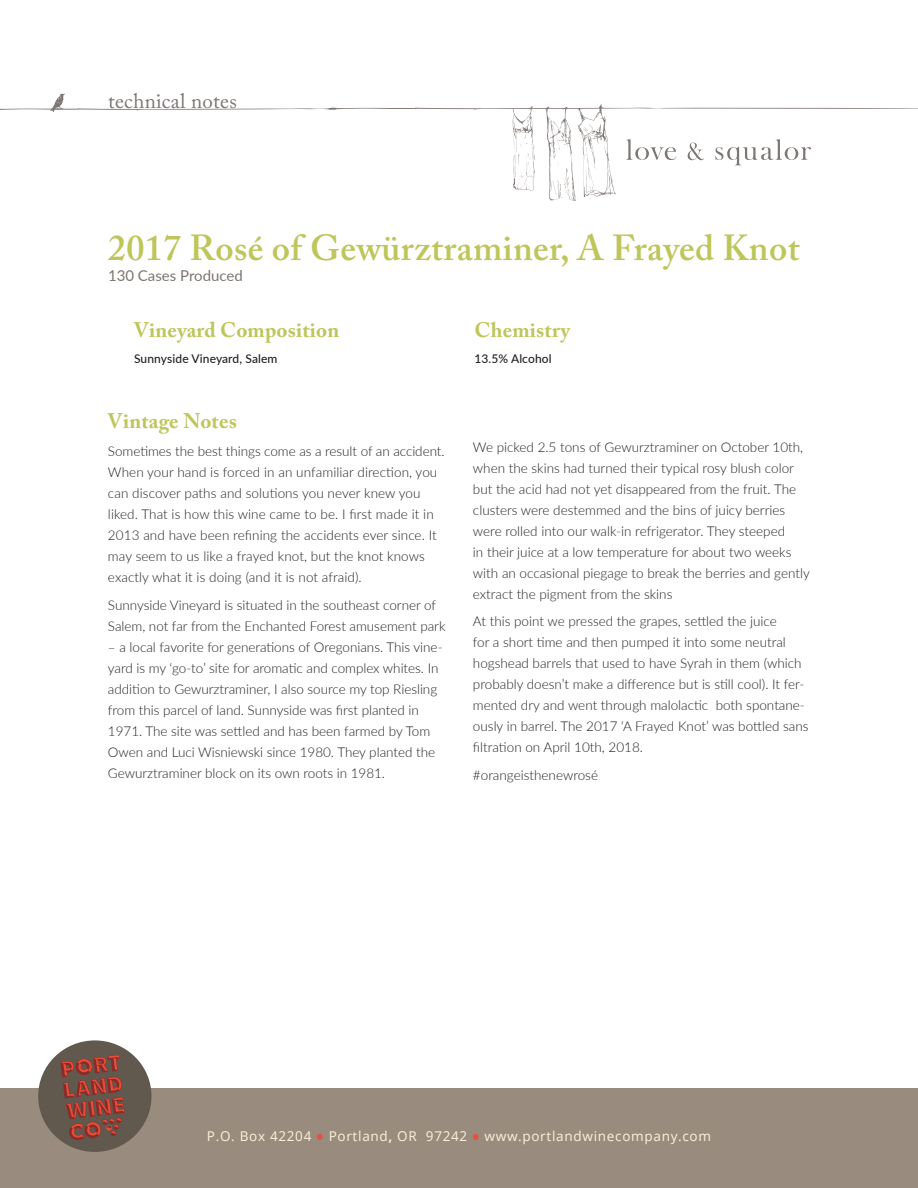
<style>
.page{position:relative;width:918px;height:1188px;background:#fff}
.page>*{position:absolute;margin:0;border:0;box-sizing:border-box;transform-origin:0 0}
.t1{font:600 36px "Adobe Caslon Pro";letter-spacing:.01em;color:#bec65b}
.TECHNICAL_LATO{font:700 21px "Adobe Caslon Pro";letter-spacing:.01em;color:#bec65b}
.t2{font:21px "Adobe Caslon Pro";letter-spacing:.01em;color:#7d7672}
.BODY_TEXT_LATO{font:700 21px "Adobe Caslon Pro";letter-spacing:.01em;color:#bec65b}
.t3{font:15px "Lato";color:#7d7672}
.BODY_TEXT_LATO-2{font:300 13.5px/21px "Lato";color:#231f20}
.t4{font:13.5px "Noto Sans";letter-spacing:.05em;color:#f7edd4}
.TECHNICAL_LATO-2{font:500 12px "Lato";letter-spacing:.01em;color:#231f20}
.s1{font-weight:700;font-size:19.5px;color:#eb4f3d}
.s2{font-weight:700}
</style>
<div class="page">
<div style="left:0;top:1089px;width:918px;height:99px;background:#998b7d"></div>
<div style="left:38px;top:1040px;width:113px;height:112px;background:#61594d;border-radius:50%"></div>
<svg style="left:60px;top:1055px;width:65px;height:86px"></svg>
<svg style="left:0;top:93px;width:918px;height:108px"></svg>
<h2 class="t2" style="left:108px;top:89px;width:130px">technical notes</h2>
<p class="t1" style="left:108px;top:226px;width:693px">2017 Rosé of Gewürztraminer, A Frayed Knot</p>
<p class="t3" style="left:108px;top:265px;width:136px">130 Cases Produced</p>
<p class="TECHNICAL_LATO" style="left:134px;top:317px;width:207px">Vineyard Composition</p>
<p class="TECHNICAL_LATO-2" style="left:134px;top:350px;width:145px">Sunnyside Vineyard, Salem</p>
<p class="BODY_TEXT_LATO" style="left:108px;top:409px;width:130px">Vintage Notes</p>
<p class="BODY_TEXT_LATO-2" style="left:108px;top:440px;width:338px">Sometimes the best things come as a result of an accident.<br>When your hand is forced in an unfamiliar direction, you can discover paths and solutions you never knew you liked. That is how this wine came to be. I first made it in 2013 and have been refining the accidents ever since. It may seem to us like a frayed knot, but the knot knows exactly what it is doing (and it is not afraid).</p>
<p class="BODY_TEXT_LATO-2" style="left:108px;top:594px;width:339px">Sunnyside Vineyard is situated in the southeast corner of<br>Salem, not far from the Enchanted Forest amusement park</p>
<p class="BODY_TEXT_LATO-2" style="left:108px;top:636px;width:336px">– a local favorite for generations of Oregonians. This vine&shy;yard is my ‘go-to’ site for aromatic and complex whites. In addition to Gewurztraminer, I also source my top Riesling from this parcel of land. Sunnyside was first planted in 1971. The site was settled and has been farmed by Tom Owen and Luci Wisniewski since 1980. They planted the Gewurztraminer block on its own roots in 1981.</p>
<p class="TECHNICAL_LATO" style="left:474px;top:317px;width:97px">Chemistry</p>
<p class="TECHNICAL_LATO-2" style="left:474px;top:350px;width:79px">13.5% Alcohol</p>
<p class="BODY_TEXT_LATO-2" style="left:473px;top:436px;width:338px">We picked 2.5 tons of Gewurztraminer on October 10th, when the skins had turned their typical rosy blush color but the acid had not yet disappeared from the fruit. The clusters were destemmed and the bins of juicy berries were rolled into our walk-in refrigerator. They steeped<br>in their juice at a low temperature for about two weeks with an occasional piegage to break the berries and gently extract the pigment from the skins</p>
<p class="BODY_TEXT_LATO-2" style="left:473px;top:610px;width:337px">At this point we pressed the grapes, settled the juice<br>for a short time and then pumped it into some neutral hogshead barrels that used to have Syrah in them (which probably doesn’t make a difference but is still cool). It fer&shy;mented dry and went through malolactic both spontane&shy;ously in barrel. The 2017 ‘A Frayed Knot’ was bottled sans filtration on April 10th, 2018.</p>
<p class="BODY_TEXT_LATO-2" style="left:473px;top:764px;width:127px">#orangeisthenewrosé</p>
<p class="t4" style="left:207px;top:1126px;width:506px">P.O. Box 42204 <span class="s1">•</span> Portland<span class="s2">,</span> OR 97242 <span class="s1">•</span> www.portlandwinecompany.com</p>
</div>
